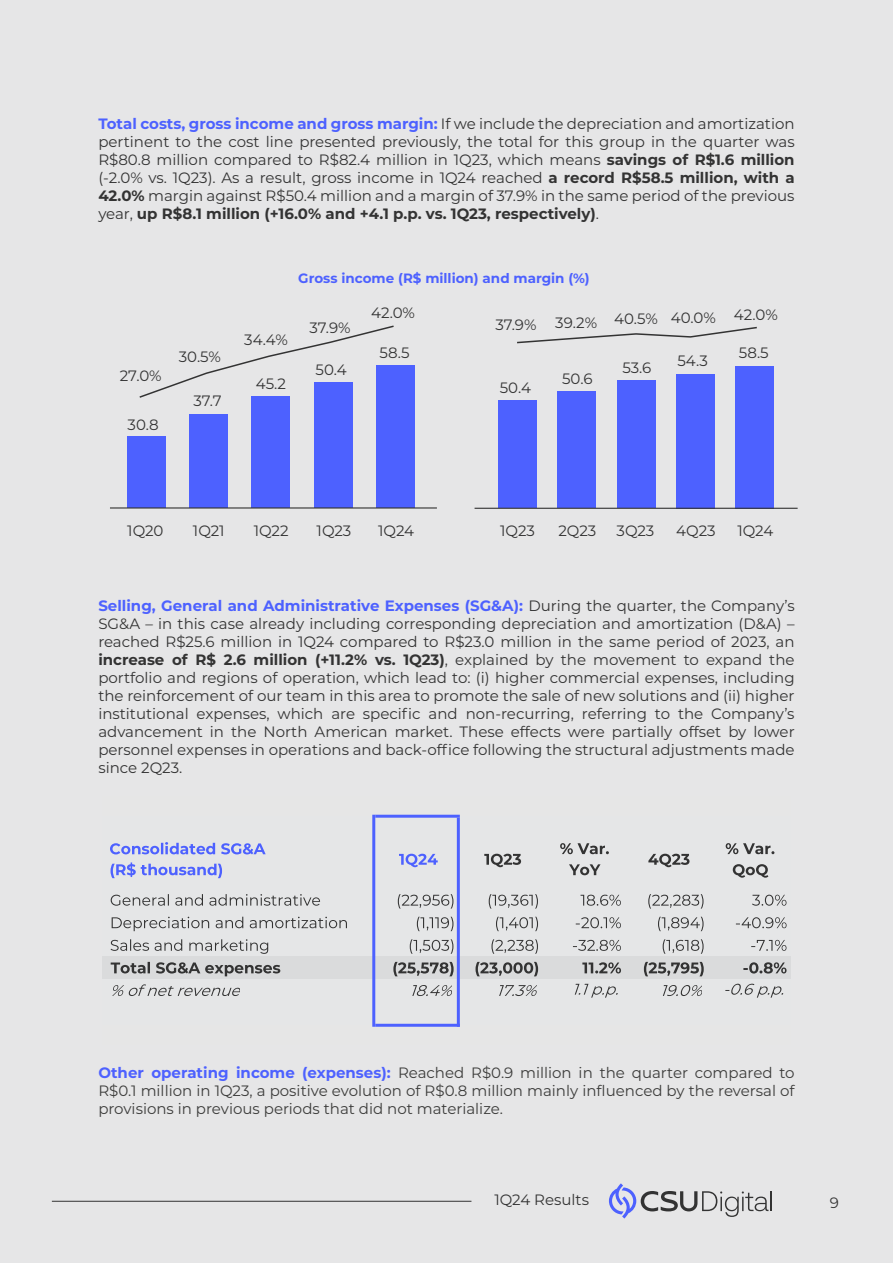
<style>
.page{position:relative;width:893px;height:1263px;background:#e6e6e7}
.page>*{position:absolute;margin:0;border:0;box-sizing:border-box;transform-origin:0 0}
.t1{font:15px/18px "Montserrat";color:#333;text-align:justify}
.t2{font:15px/18px "Montserrat";color:#3c3c3b;text-align:justify}
.t3{font:700 13.5px "Montserrat";color:#4d61ff}
.s1{font-weight:700;color:#4d61ff}
.s2{font-weight:700}
.s3{color:#333232}
</style>
<div class="page">
<hr style="left:52px;top:1201px;width:419px;height:1px;background:#333">
<div style="left:498px;top:401px;width:38px;height:107px;background:#4d61ff"></div>
<div style="left:557px;top:392px;width:39px;height:116px;background:#4d61ff"></div>
<div style="left:617px;top:381px;width:38px;height:127px;background:#4d61ff"></div>
<div style="left:676px;top:374px;width:38px;height:134px;background:#4d61ff"></div>
<div style="left:736px;top:366px;width:38px;height:142px;background:#4d61ff"></div>
<svg style="left:517px;top:326px;width:240px;height:18px"></svg>
<hr style="left:475px;top:508px;width:323px;height:1px;background:#333">
<div style="left:127px;top:437px;width:38px;height:71px;background:#4d61ff"></div>
<div style="left:189px;top:414px;width:39px;height:94px;background:#4d61ff"></div>
<div style="left:252px;top:396px;width:38px;height:112px;background:#4d61ff"></div>
<div style="left:314px;top:383px;width:38px;height:125px;background:#4d61ff"></div>
<div style="left:376px;top:366px;width:39px;height:142px;background:#4d61ff"></div>
<svg style="left:139px;top:325px;width:256px;height:74px"></svg>
<hr style="left:110px;top:507px;width:327px;height:1px;background:#333">
<div style="left:102px;top:956px;width:689px;height:23px;background:#dadbdc"></div>
<svg style="left:110px;top:842px;width:156px;height:12px"></svg>
<svg style="left:726px;top:843px;width:48px;height:11px"></svg>
<svg style="left:111px;top:862px;width:111px;height:16px"></svg>
<svg style="left:733px;top:864px;width:35px;height:14px"></svg>
<svg style="left:111px;top:894px;width:209px;height:12px"></svg>
<svg style="left:398px;top:894px;width:55px;height:15px"></svg>
<svg style="left:489px;top:894px;width:49px;height:15px"></svg>
<svg style="left:581px;top:895px;width:40px;height:11px"></svg>
<svg style="left:648px;top:894px;width:55px;height:15px"></svg>
<svg style="left:752px;top:895px;width:34px;height:11px"></svg>
<svg style="left:112px;top:917px;width:235px;height:14px"></svg>
<svg style="left:417px;top:917px;width:36px;height:14px"></svg>
<svg style="left:496px;top:917px;width:42px;height:14px"></svg>
<svg style="left:576px;top:917px;width:45px;height:11px"></svg>
<svg style="left:658px;top:917px;width:46px;height:14px"></svg>
<svg style="left:736px;top:917px;width:51px;height:11px"></svg>
<svg style="left:111px;top:939px;width:157px;height:15px"></svg>
<svg style="left:410px;top:939px;width:43px;height:15px"></svg>
<svg style="left:491px;top:939px;width:47px;height:15px"></svg>
<svg style="left:573px;top:940px;width:48px;height:11px"></svg>
<svg style="left:663px;top:939px;width:41px;height:15px"></svg>
<svg style="left:751px;top:940px;width:35px;height:11px"></svg>
<svg style="left:111px;top:962px;width:169px;height:14px"></svg>
<svg style="left:393px;top:962px;width:61px;height:14px"></svg>
<svg style="left:475px;top:962px;width:63px;height:14px"></svg>
<svg style="left:582px;top:962px;width:39px;height:11px"></svg>
<svg style="left:644px;top:962px;width:60px;height:14px"></svg>
<svg style="left:743px;top:962px;width:43px;height:11px"></svg>
<svg style="left:112px;top:984px;width:128px;height:12px"></svg>
<svg style="left:412px;top:985px;width:40px;height:11px"></svg>
<svg style="left:499px;top:985px;width:37px;height:11px"></svg>
<svg style="left:575px;top:984px;width:43px;height:14px"></svg>
<svg style="left:663px;top:985px;width:39px;height:11px"></svg>
<svg style="left:725px;top:984px;width:58px;height:14px"></svg>
<svg style="left:399px;top:854px;width:39px;height:13px"></svg>
<svg style="left:484px;top:843px;width:205px;height:32px"></svg>
<hr style="left:372px;top:815px;width:3px;height:212px;background:#4d61ff">
<hr style="left:457px;top:818px;width:3px;height:209px;background:#4d61ff">
<hr style="left:375px;top:815px;width:85px;height:3px;background:#4d61ff">
<hr style="left:375px;top:1024px;width:85px;height:3px;background:#4d61ff">
<svg style="left:609px;top:1183px;width:159px;height:35px"></svg>
<hr style="left:770px;top:1191px;width:2px;height:20px;background:#333">
<p class="t1" style="left:98px;top:114px;width:698px"><span class="s1">Total costs, gross income and gross margin:</span> If we include the depreciation and amortization pertinent to the cost line presented previously, the total for this group in the quarter was R$80.8 million compared to R$82.4 million in 1Q23, which means <span class="s2">savings of R$1.6 million </span>(-2.0% vs. 1Q23). As a result, gross income in 1Q24 reached <span class="s2">a record R$58.5 million, with a 42.0%</span> margin against R$50.4 million and a margin of 37.9% in the same period of the previous year, <span class="s2">up R$8.1 million (+16.0% and +4.1 p.p. vs. 1Q23, respectively)</span>.</p>
<p class="t1" style="left:120px;top:366px;width:43px">27.0%</p>
<p class="t1" style="left:128px;top:415px;width:33px">30.8</p>
<p class="t1" style="left:179px;top:347px;width:44px">30.5%</p>
<p class="t1" style="left:193px;top:391px;width:30px">37.7</p>
<p class="t1" style="left:244px;top:330px;width:45px">34.4%</p>
<p class="t1" style="left:256px;top:374px;width:32px">45.2</p>
<p class="t3" style="left:298px;top:268px;width:293px">Gross income (R$ million) and margin (%)</p>
<p class="t1" style="left:309px;top:319px;width:43px">37.9%</p>
<p class="t1" style="left:315px;top:360px;width:33px">50.4</p>
<p class="t1" style="left:371px;top:303px;width:45px">42.0%</p>
<p class="t1" style="left:380px;top:343px;width:31px">58.5</p>
<p class="t1" style="left:495px;top:310px;width:284px">37.9% 39.2% 40.5% 40.0% 42.0%</p>
<p class="t1" style="left:500px;top:378px;width:33px">50.4</p>
<p class="t1" style="left:562px;top:369px;width:32px">50.6</p>
<p class="t1" style="left:622px;top:358px;width:31px">53.6</p>
<p class="t1" style="left:677px;top:351px;width:32px">54.3</p>
<p class="t1" style="left:739px;top:343px;width:31px">58.5</p>
<p class="t1" style="left:127px;top:521px;width:38px">1Q20</p>
<p class="t1" style="left:193px;top:521px;width:33px">1Q21</p>
<p class="t1" style="left:254px;top:521px;width:36px">1Q22</p>
<p class="t1" style="left:317px;top:521px;width:36px">1Q23</p>
<p class="t1" style="left:378px;top:521px;width:37px">1Q24</p>
<p class="t1" style="left:500px;top:521px;width:36px">1Q23</p>
<p class="t1" style="left:558px;top:521px;width:39px">2Q23</p>
<p class="t1" style="left:617px;top:521px;width:39px">3Q23</p>
<p class="t1" style="left:676px;top:521px;width:41px">4Q23</p>
<p class="t1" style="left:737px;top:521px;width:37px">1Q24</p>
<p class="t1" style="left:98px;top:597px;width:698px"><span class="s1">Selling, General and Administrative Expenses (SG&amp;A):</span> During the quarter, the Company’s SG&amp;A – in this case already including corresponding depreciation and amortization (D&amp;A) – reached R$25.6 million in 1Q24 compared to R$23.0 million in the same period of 2023, an <span class="s2">increase of R$ 2.6 million (+11.2% vs. 1Q23)</span>, explained by the movement to expand the portfolio and regions of operation, which lead to: (i) higher commercial expenses, including the reinforcement of our team in this area to promote the sale of new solutions and (ii) higher institutional expenses, which are specific and non-recurring, referring to the Company’s advancement in the North American market. These effects were partially offset by lower personnel expenses in operations and back-office following the structural adjustments made since 2Q23<span class="s3">.</span></p>
<p class="t2" style="left:98px;top:1063px;width:698px"><span class="s1">Other operating income (expenses):</span> Reached R$0.9 million in the quarter compared to R$0.1 million in 1Q23, a positive evolution of R$0.8 million mainly influenced by the reversal of provisions in previous periods that did not materialize.</p>
<p class="t1" style="left:494px;top:1190px;width:96px">1Q24 Results</p>
<p class="t1" style="left:830px;top:1193px;width:11px">9</p>
</div>
